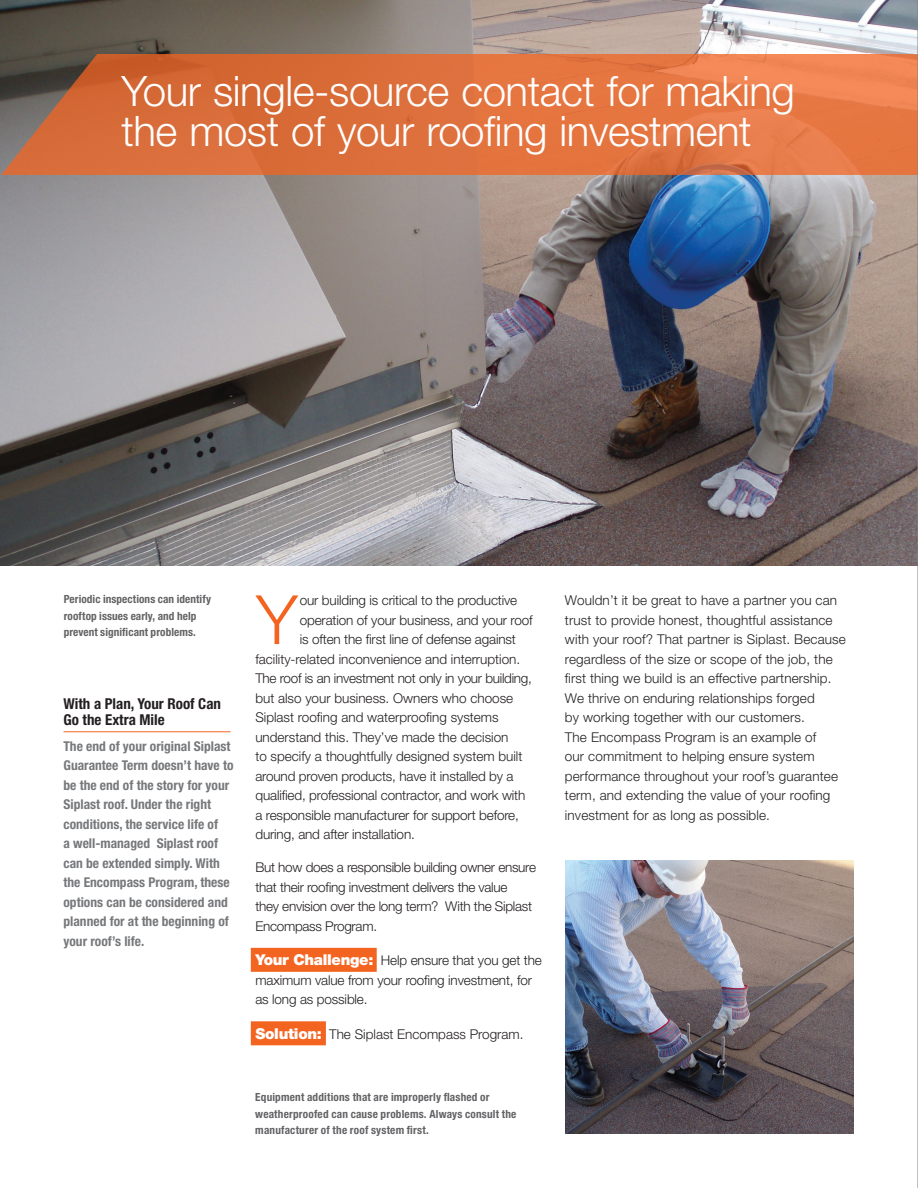
<style>
.page{position:relative;width:918px;height:1188px;background:#fff}
.page>*{position:absolute;margin:0;border:0;box-sizing:border-box;transform-origin:0 0}
.t1{font:300 68.1px "Helvetica Neue";color:#f36421}
.t2{font:300 42px/40.5px "Helvetica Neue";letter-spacing:-.01em;color:#fff}
.t3{font:700 condensed 15px/16.5px "Helvetica Neue";color:#231f20}
.t4{font:300 13.5px/19.5px "Helvetica Neue";color:#231f20}
.t5{font:700 condensed 13.5px/19.5px "Helvetica Neue";color:#76787b}
.t6{font:300 13.5px/19.5px "Helvetica Neue";letter-spacing:-.02em;color:#231f20}
.body_text{font:700 condensed 11.25px/16.5px "Helvetica Neue";letter-spacing:.015em;color:#636366}
.s1{font-weight:900;font-size:15px;color:#fff}
</style>
<div class="page">
<img style="left:0;top:0;width:917px;height:565px">
<svg style="left:1px;top:54px;width:916px;height:121px;background:#d87040"></svg>
<img style="left:565px;top:860px;width:289px;height:274px">
<div style="left:251px;top:948px;width:126px;height:24px;background:#f36421"></div>
<div style="left:251px;top:1021px;width:75px;height:24px;background:#f36421"></div>
<hr style="left:64px;top:731px;width:167px;height:1px;background:#f36421">
<hr style="left:917px;top:0;width:1px;height:1188px;background:#808285">
<p class="t2" style="left:122px;top:70px;width:675px">Your single-source contact for making the most of your roofing investment</p>
<p class="body_text" style="left:64px;top:591px;width:149px">Periodic inspections can identify rooftop issues early, and help prevent significant problems.</p>
<p class="t3" style="left:64px;top:695px;width:159px">With a Plan, Your Roof Can<br>Go the Extra Mile</p>
<p class="t5" style="left:64px;top:736px;width:172px">The end of your original Siplast<br>Guarantee Term doesn’t have to be the end of the story for your<br>Siplast roof. Under the right conditions, the service life of<br>a well-managed Siplast roof can be extended simply. With the Encompass Program, these options can be considered and planned for at the beginning of your roof’s life.</p>
<p class="t1" style="left:256px;top:578px;width:43px">Y</p>
<p class="t4" style="left:300px;top:590px;width:219px">our building is critical to the productive</p>
<p class="t4" style="left:300px;top:610px;width:234px">operation of your business, and your roof</p>
<p class="t4" style="left:300px;top:629px;width:218px">is often the first line of defense against</p>
<p class="t4" style="left:255px;top:649px;width:266px">facility-related inconvenience and interruption.</p>
<p class="t6" style="left:255px;top:668px;width:278px">The roof is an investment not only in your building,</p>
<p class="t4" style="left:255px;top:688px;width:259px">but also your business. Owners who choose</p>
<p class="t4" style="left:255px;top:707px;width:245px">Siplast roofing and waterproofing systems</p>
<p class="t4" style="left:255px;top:727px;width:255px">understand this. They’ve made the decision</p>
<p class="t4" style="left:255px;top:746px;width:269px">to specify a thoughtfully designed system built</p>
<p class="t4" style="left:255px;top:766px;width:260px">around proven products, have it installed by a</p>
<p class="t4" style="left:255px;top:785px;width:271px">qualified, professional contractor, and work with</p>
<p class="t4" style="left:255px;top:805px;width:265px">a responsible manufacturer for support before,</p>
<p class="t4" style="left:255px;top:824px;width:161px">during, and after installation.</p>
<p class="t6" style="left:255px;top:857px;width:282px">But how does a responsible building owner ensure that their roofing investment delivers the value<br>they envision over the long term? With the Siplast Encompass Program.</p>
<p class="t4" style="left:255px;top:950px;width:288px"><span class="s1">Your Challenge:</span> Help ensure that you get the maximum value from your roofing investment, for as long as possible.</p>
<p class="t4" style="left:255px;top:1024px;width:270px"><span class="s1">Solution:</span> The Siplast Encompass Program.</p>
<p class="body_text" style="left:255px;top:1089px;width:263px">Equipment additions that are improperly flashed or weatherproofed can cause problems. Always consult the manufacturer of the roof system first.</p>
<p class="t4" style="left:565px;top:590px;width:282px">Wouldn’t it be great to have a partner you can trust to provide honest, thoughtful assistance with your roof? That partner is Siplast. Because regardless of the size or scope of the job, the first thing we build is an effective partnership.<br>We thrive on enduring relationships forged<br>by working together with our customers.<br>The Encompass Program is an example of<br>our commitment to helping ensure system performance throughout your roof’s guarantee term, and extending the value of your roofing investment for as long as possible.</p>
</div>
